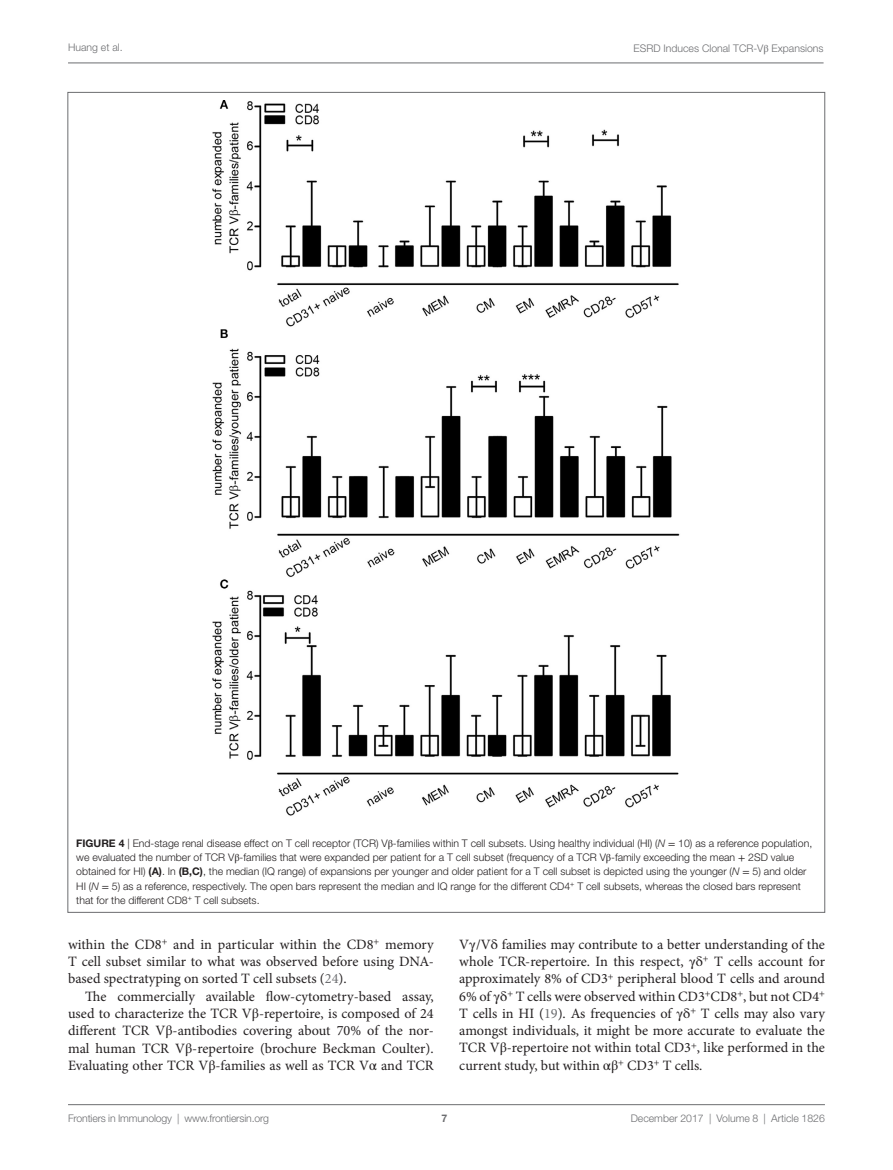
<style>
.page{position:relative;width:893px;height:1170px;background:#fff}
.page>*{position:absolute;margin:0;border:0;box-sizing:border-box;transform-origin:0 0}
.t1{font:14.25px/17.2px "Minion Pro";color:#231f20;text-align:justify}
.t2{font:300 10.5px/14.2px "Helvetica Neue LT Std";color:#231f20}
.t3{font:300 10.5px "Helvetica Neue LT Std";color:#6c6d70}
.t4{font:700 10.5px "Helvetica Neue LT Std";color:#6c6d70}
.s1{font-family:"STIX General";font-weight:400}
.s2{font-weight:700}
.s3{font-style:italic}
.s4{color:#6c6d70}
.s5{font-family:"STIX General"}
</style>
<div class="page">
<img style="left:212px;top:101px;width:468px;height:715px">
<hr style="left:68px;top:1104px;width:757px;height:1px;background:#6c6d70">
<hr style="left:68px;top:63px;width:755px;height:1px;background:#6c6d70">
<p class="t3" style="left:68px;top:41px;width:56px">Huang et al.</p>
<p class="t3" style="left:634px;top:42px;width:191px">ESRD Induces Clonal TCR-V<span class="s1">β</span> Expansions</p>
<p class="t2" style="left:76px;top:835px;width:737px"><span class="s2">FIGURE 4</span> | End-stage renal disease effect on T cell receptor (TCR) V<span class="s1">β</span>-families within T cell subsets. Using healthy individual (HI) (<span class="s3">N</span> <span class="s1">=</span> 10) as a reference population, we evaluated the number of TCR V<span class="s1">β</span>-families that were expanded per patient for a T cell subset (frequency of a TCR V<span class="s1">β</span>-family exceeding the mean <span class="s1">+</span> 2SD value obtained for HI) <span class="s2">(A)</span>. In <span class="s2">(B,C)</span>, the median (IQ range) of expansions per younger and older patient for a T cell subset is depicted using the younger (<span class="s3">N</span> <span class="s1">=</span> 5) and older HI (<span class="s3">N</span> <span class="s1">=</span> 5) as a reference, respectively. The open bars represent the median and IQ range for the different CD4<sup>+</sup> T cell subsets, whereas the closed bars represent that for the different CD8<sup>+</sup> T cell subsets.</p>
<p class="t1" style="left:68px;top:935px;width:367px">within the CD8<sup>+</sup> and in particular within the CD8<sup>+</sup> memory T cell subset similar to what was observed before using DNA&shy;based spectratyping on sorted T cell subsets (<span class="s4">24</span>).</p>
<p class="t1" style="left:68px;top:987px;width:367px;text-indent:17px">The commercially available flow-cytometry-based assay, used to characterize the TCR V<span class="s5">β</span>-repertoire, is composed of 24 different TCR V<span class="s5">β</span>-antibodies covering about 70% of the nor&shy;mal human TCR V<span class="s5">β</span>-repertoire (brochure Beckman Coulter).<br>Evaluating other TCR V<span class="s5">β</span>-families as well as TCR V<span class="s5">α</span> and TCR</p>
<p class="t1" style="left:459px;top:935px;width:367px">V<span class="s5">γ</span>/V<span class="s5">δ</span> families may contribute to a better understanding of the whole TCR-repertoire. In this respect, <span class="s5">γδ</span><sup>+</sup> T cells account for approximately 8% of CD3<sup>+</sup> peripheral blood T cells and around 6% of <span class="s5">γδ</span><sup>+</sup> T cells were observed within CD3<sup>+</sup>CD8<sup>+</sup>, but not CD4<sup>+ </sup>T cells in HI (<span class="s4">19</span>). As frequencies of <span class="s5">γδ</span><sup>+</sup> T cells may also vary amongst individuals, it might be more accurate to evaluate the TCR V<span class="s5">β</span>-repertoire not within total CD3<sup>+</sup>, like performed in the current study, but within <span class="s5">αβ</span><sup>+</sup> CD3<sup>+</sup> T cells.</p>
<p class="t3" style="left:68px;top:1111px;width:203px">Frontiers in Immunology | www.frontiersin.org</p>
<p class="t3" style="left:631px;top:1111px;width:196px">December 2017 | Volume 8 | Article 1826</p>
<p class="t4" style="left:441px;top:1111px;width:7px">7</p>
</div>
